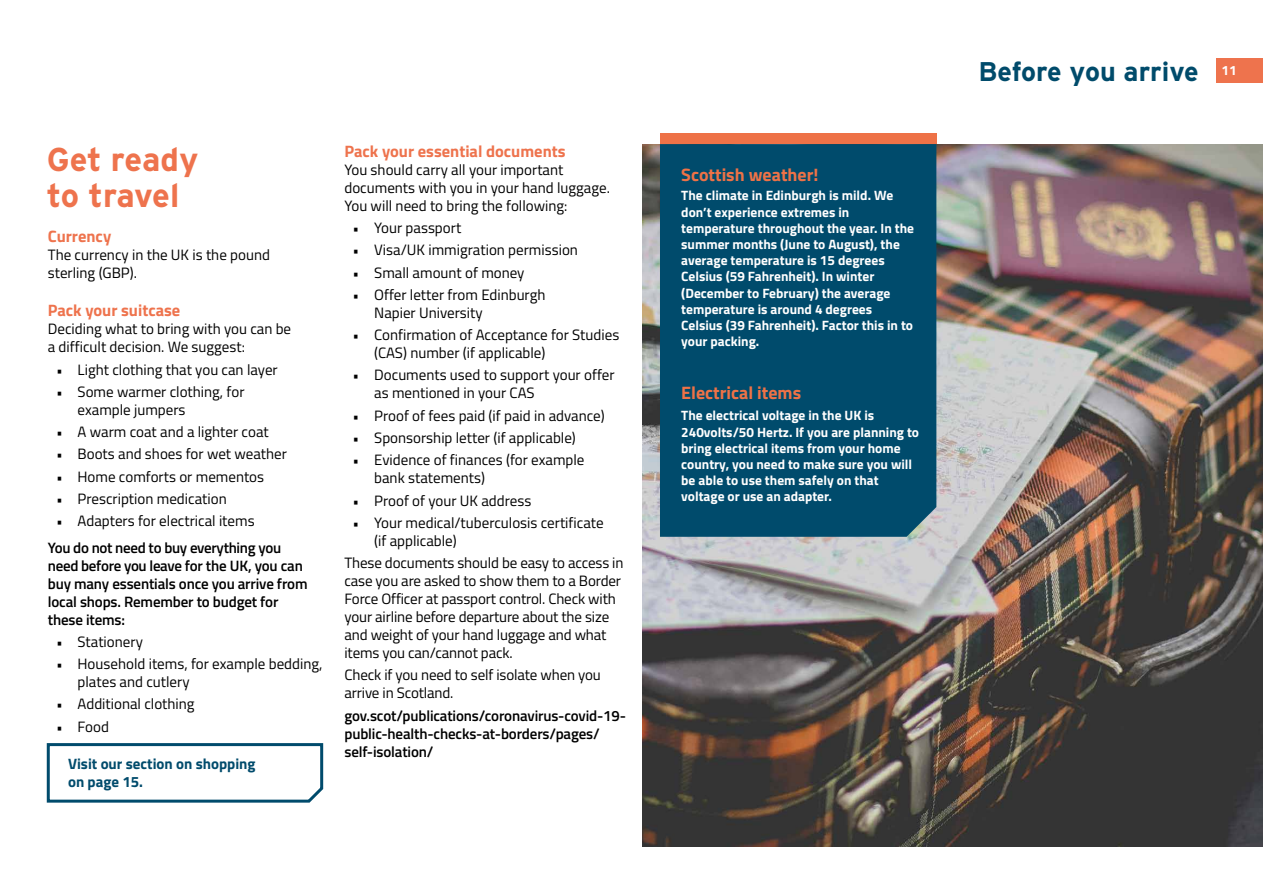
<style>
.page{position:relative;width:1263px;height:893px;background:#fff}
.page>*{position:absolute;margin:0;border:0;box-sizing:border-box;transform-origin:0 0}
.t1{font:700 33px/36px "Interstate";letter-spacing:-.005em;color:#ee734d}
.t2{font:700 27px "Interstate";letter-spacing:-.005em;color:#004b6b}
.t3{font:700 18px "Titillium";color:#ee7247}
.t4{font:700 16.5px "Titillium";color:#ee734d}
.t5{font:15px/18px "Titillium";color:#000}
.t6{font:600 15px/18px "Titillium";letter-spacing:-.01em;color:#000}
.t7{font:700 15px/18px "Titillium";color:#004b6c}
.t8{font:700 13.5px/16.2px "Titillium";color:#fff}
.s1{font-family:"Titillium Regular Upright";font-size:13.5px}
.s2{font-family:"Titillium Regular Upright";font-weight:400;font-size:13.5px}
.s3{font-weight:400}
</style>
<div class="page">
<div style="left:1216px;top:58px;width:47px;height:25px;background:#ee734d"></div>
<img style="left:642px;top:145px;width:621px;height:701px">
<svg style="left:46px;top:743px;width:278px;height:60px"></svg>
<div style="left:660px;top:144px;width:276px;height:393px;background:#004b6c"></div>
<div style="left:660px;top:134px;width:276px;height:10px;background:#ee7247"></div>
<h1 class="t1" style="left:47px;top:141px;width:153px">Get ready to travel</h1>
<p class="t4" style="left:48px;top:223px;width:65px">Currency</p>
<p class="t5" style="left:48px;top:245px;width:224px">The currency in the UK is the pound sterling (GBP).</p>
<p class="t4" style="left:48px;top:298px;width:134px">Pack your suitcase</p>
<p class="t5" style="left:48px;top:319px;width:245px">Deciding what to bring with you can be a difficult decision. We suggest:</p>
<p class="t5" style="left:56px;top:360px;width:223px"><span class="s1">•</span> Light clothing that you can layer</p>
<p class="t5" style="left:78px;top:382px;width:168px;text-indent:-21px"><span class="s1">•</span> Some warmer clothing, for example jumpers</p>
<p class="t5" style="left:56px;top:422px;width:214px"><span class="s1">•</span> A warm coat and a lighter coat</p>
<p class="t5" style="left:56px;top:444px;width:232px"><span class="s1">•</span> Boots and shoes for wet weather</p>
<p class="t5" style="left:56px;top:467px;width:209px"><span class="s1">•</span> Home comforts or mementos</p>
<p class="t5" style="left:56px;top:489px;width:172px"><span class="s1">•</span> Prescription medication</p>
<p class="t6" style="left:48px;top:507px;width:235px;line-height:26.5px;text-indent:9px"><span class="s2">•</span> <span class="s3">Adapters for electrical items<br></span>You do not need to buy everything you</p>
<p class="t6" style="left:48px;top:556px;width:261px">need before you leave for the UK, you can buy many essentials once you arrive from local shops. Remember to budget for these items:</p>
<p class="t5" style="left:56px;top:632px;width:88px"><span class="s1">•</span> Stationery</p>
<p class="t5" style="left:78px;top:654px;width:246px;text-indent:-21px"><span class="s1">•</span> Household items, for example bedding, plates and cutlery</p>
<p class="t5" style="left:56px;top:694px;width:140px"><span class="s1">•</span> Additional clothing</p>
<p class="t5" style="left:56px;top:717px;width:54px"><span class="s1">•</span> Food</p>
<p class="t7" style="left:68px;top:754px;width:189px">Visit our section on shopping on page 15.</p>
<p class="t4" style="left:344px;top:139px;width:223px">Pack your essential documents</p>
<p class="t5" style="left:344px;top:160px;width:267px">You should carry all your important documents with you in your hand luggage.<br>You will need to bring the following:</p>
<p class="t5" style="left:353px;top:218px;width:110px"><span class="s1">•</span> Your passport</p>
<p class="t5" style="left:353px;top:240px;width:227px"><span class="s1">•</span> Visa/UK immigration permission</p>
<p class="t5" style="left:353px;top:263px;width:173px"><span class="s1">•</span> Small amount of money</p>
<p class="t5" style="left:374px;top:285px;width:173px;text-indent:-21px"><span class="s1">•</span> Offer letter from Edinburgh<br>Napier University</p>
<p class="t5" style="left:374px;top:325px;width:247px;text-indent:-21px"><span class="s1">•</span> Confirmation of Acceptance for Studies (CAS) number (if applicable)</p>
<p class="t5" style="left:374px;top:365px;width:242px;text-indent:-21px"><span class="s1">•</span> Documents used to support your offer as mentioned in your CAS</p>
<p class="t5" style="left:353px;top:406px;width:253px"><span class="s1">•</span> Proof of fees paid (if paid in advance)</p>
<p class="t5" style="left:353px;top:428px;width:224px"><span class="s1">•</span> Sponsorship letter (if applicable)</p>
<p class="t5" style="left:374px;top:450px;width:212px;text-indent:-21px"><span class="s1">•</span> Evidence of finances (for example bank statements)</p>
<p class="t5" style="left:353px;top:490px;width:180px"><span class="s1">•</span> Proof of your UK address</p>
<p class="t5" style="left:374px;top:513px;width:231px;text-indent:-21px"><span class="s1">•</span> Your medical/tuberculosis certificate (if applicable)</p>
<p class="t5" style="left:344px;top:553px;width:281px">These documents should be easy to access in case you are asked to show them to a Border Force Officer at passport control. Check with your airline before departure about the size and weight of your hand luggage and what items you can/cannot pack.</p>
<p class="t5" style="left:344px;top:665px;width:258px">Check if you need to self isolate when you arrive in Scotland.</p>
<p class="t6" style="left:344px;top:705px;width:283px">gov.scot/publications/coronavirus-covid-19- public-health-checks-at-borders/pages/ self-isolation/</p>
<p class="t3" style="left:681px;top:161px;width:139px">Scottish weather!</p>
<p class="t8" style="left:681px;top:187px;width:234px">The climate in Edinburgh is mild. We don’t experience extremes in temperature throughout the year. In the summer months (June to August), the average temperature is 15 degrees Celsius (59 Fahrenheit). In winter (December to February) the average temperature is around 4 degrees Celsius (39 Fahrenheit). Factor this in to your packing.</p>
<p class="t3" style="left:681px;top:379px;width:121px">Electrical items</p>
<p class="t8" style="left:681px;top:407px;width:239px">The electrical voltage in the UK is 240volts/50 Hertz. If you are planning to bring electrical items from your home country, you need to make sure you will be able to use them safely on that voltage or use an adapter.</p>
<h2 class="t2" style="left:978px;top:55px;width:222px">Before you arrive</h2>
<p class="t8" style="left:1221px;top:61px;width:17px">11</p>
</div>
